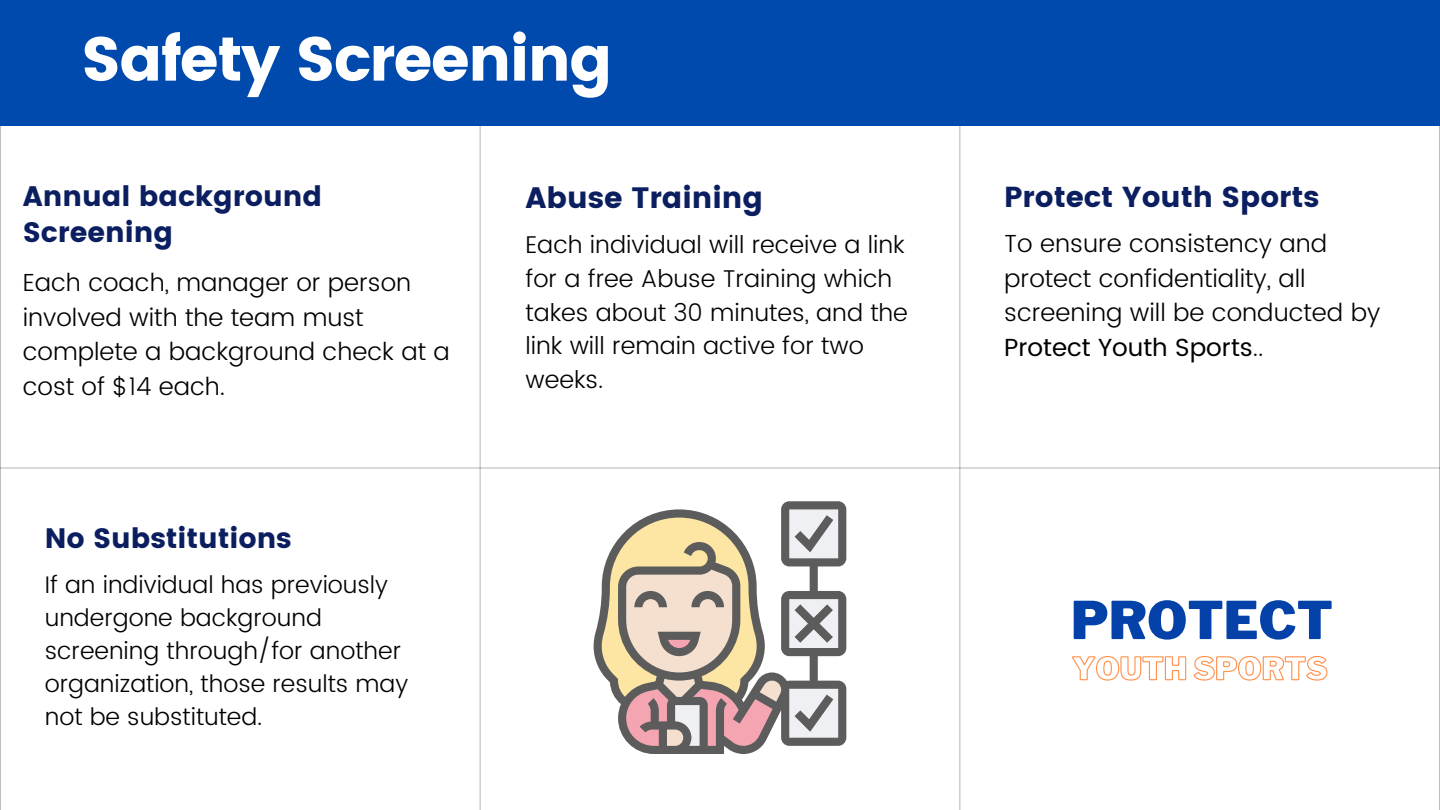
<style>
.page{position:relative;width:1440px;height:810px;background:#fff}
.page>*{position:absolute;margin:0;border:0;box-sizing:border-box;transform-origin:0 0}
.t1{font:62px "Poppins";letter-spacing:-.03em;color:#fff}
.t2{font:900 51.7px "Libre Franklin";color:#0442a9}
.t3{font:29.5px "Poppins";color:#0b1e60}
.t4{font:28.9px "Poppins";color:#0b1e60}
.t5{font:28.1px/36px "Poppins";color:#0b1e60}
.t6{font:28px "Poppins";color:#0b1e60}
.t7{font:300 24.7px/34.5px "Poppins";color:#000}
.t8{font:300 24.3px/33.5px "Poppins";color:#000}
.t9{font:300 24px/33px "Poppins";color:#000}
.s1{font-weight:400}
</style>
<div class="page">
<hr style="left:0;top:468px;width:1440px;height:1px;background:#000">
<hr style="left:480px;top:0;width:1px;height:810px;background:#000">
<hr style="left:959px;top:0;width:1px;height:810px;background:#000">
<hr style="left:0;top:0;width:1px;height:810px;background:#000">
<hr style="left:1439px;top:0;width:1px;height:810px;background:#000">
<div style="left:0;top:0;width:1440px;height:126px;background:#004aad"></div>
<svg style="left:594px;top:501px;width:252px;height:253px"></svg>
<svg style="left:598px;top:513px;width:244px;height:237px"></svg>
<svg style="left:1071px;top:656px;width:257px;height:25px"></svg>
<h1 class="t1" style="left:81px;top:23px;width:533px">Safety Screening</h1>
<p class="t5" style="left:23px;top:179px;width:301px">Annual background<br>Screening</p>
<p class="t7" style="left:23px;top:266px;width:429px">Each coach, manager or person involved with the team must complete a background check at a cost of $14 each.</p>
<p class="t6" style="left:45px;top:522px;width:249px">No Substitutions</p>
<p class="t9" style="left:45px;top:568px;width:365px">If an individual has previously undergone background screening through/for another organization, those results may not be substituted.</p>
<p class="t3" style="left:525px;top:180px;width:239px">Abuse Training</p>
<p class="t8" style="left:525px;top:228px;width:384px">Each individual will receive a link for a free Abuse Training which takes about 30 minutes, and the link will remain active for two weeks.</p>
<p class="t4" style="left:1004px;top:180px;width:317px">Protect Youth Sports</p>
<p class="t7" style="left:1004px;top:227px;width:378px">To ensure consistency and protect confidentiality, all screening will be conducted by<br><span class="s1">Protect Youth Sports</span>..</p>
<h2 class="t2" style="left:1071px;top:589px;width:264px">PROTECT</h2>
</div>
